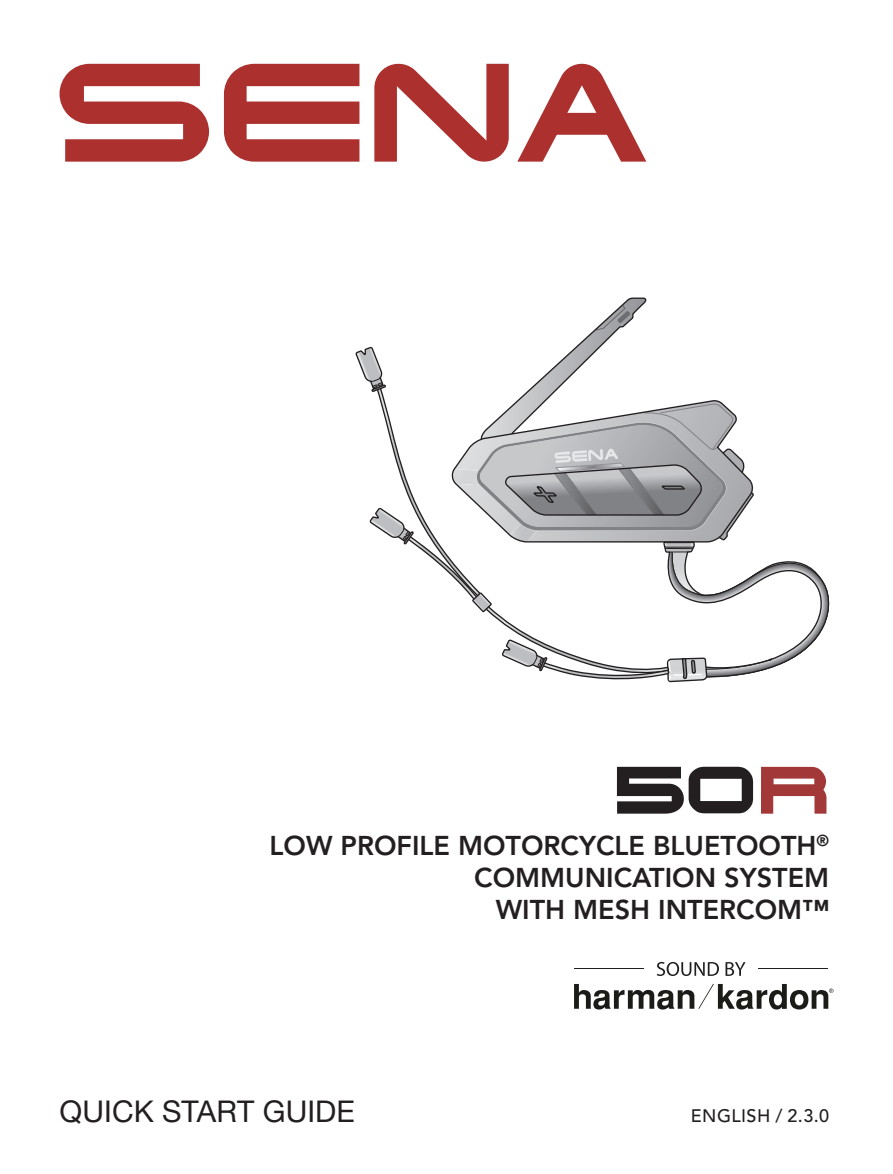
<style>
.page{position:relative;width:893px;height:1174px;background:#fff}
.page>*{position:absolute;margin:0;border:0;box-sizing:border-box;transform-origin:0 0}
.t1{font:63px "Xoireqe";color:#231f20}
.t2{font:30px "Helvetica Neue LT Std";color:#231f20}
.t3{font:800 27px/32.4px "Avenir LT Std";color:#231f20;text-align:right}
.t4{font:500 18px "Avenir LT Std";letter-spacing:.02em;color:#231f20}
.s1{color:#a23837}
</style>
<div class="page">
<svg style="left:355px;top:297px;width:475px;height:386px"></svg>
<svg style="left:574px;top:984px;width:259px;height:25px"></svg>
<svg style="left:657px;top:962px;width:62px;height:14px"></svg>
<svg style="left:725px;top:962px;width:21px;height:14px"></svg>
<hr style="left:574px;top:968px;width:70px;height:1px;background:#211e1e">
<hr style="left:759px;top:968px;width:69px;height:1px;background:#211e1e">
<svg style="left:517px;top:64px;width:129px;height:98px"></svg>
<svg style="left:60px;top:64px;width:149px;height:98px"></svg>
<svg style="left:374px;top:64px;width:135px;height:98px"></svg>
<svg style="left:224px;top:64px;width:135px;height:98px"></svg>
<h1 class="t1" style="left:612px;top:760px;width:218px">50<span class="s1">R</span></h1>
<p class="t3" style="left:270px;top:830px;width:561px">LOW PROFILE MOTORCYCLE BLUETOOTH<sup>®<br></sup>COMMUNICATION SYSTEM<br>WITH MESH INTERCOM™</p>
<p class="t2" style="left:60px;top:1094px;width:297px">QUICK START GUIDE</p>
<p class="t4" style="left:691px;top:1107px;width:140px">ENGLISH / 2.3.0</p>
</div>
